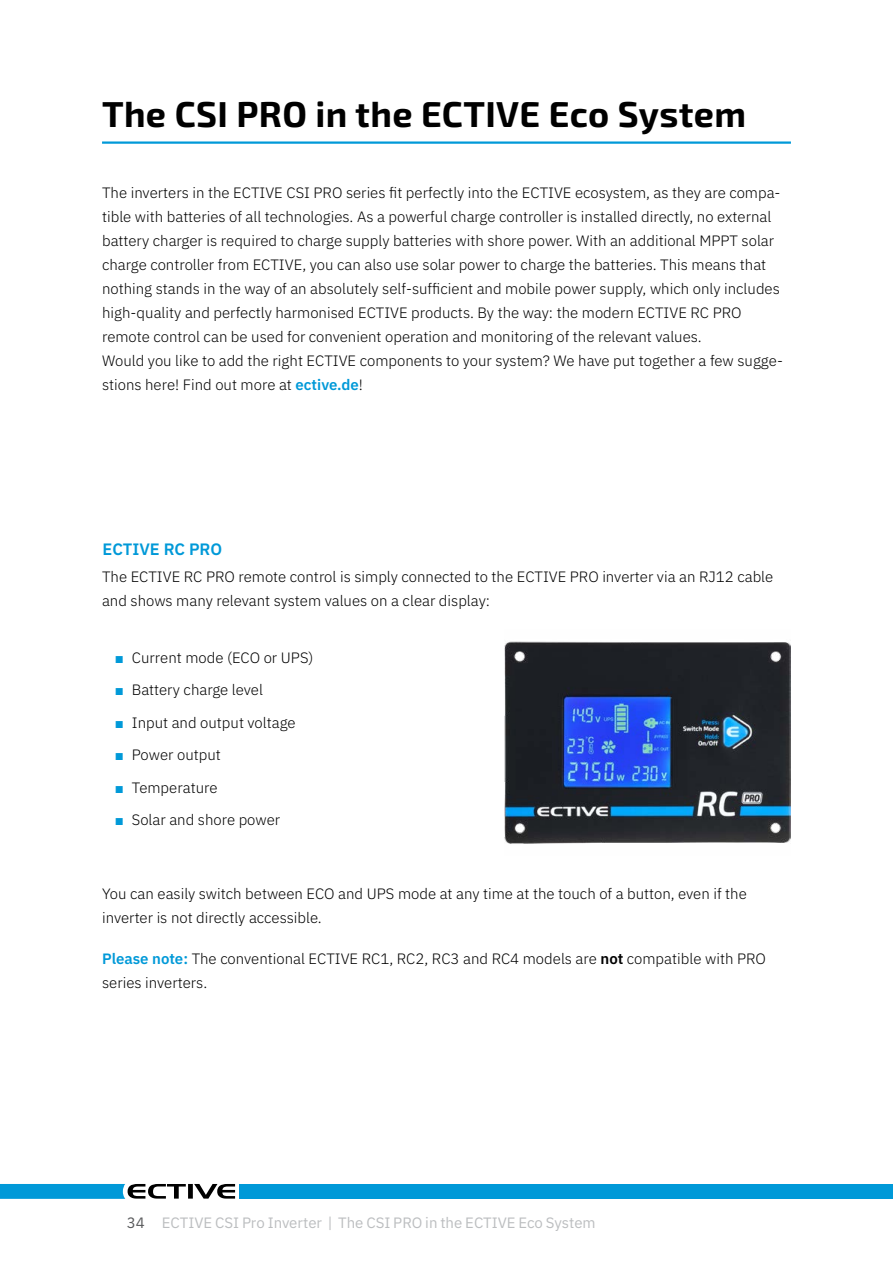
<style>
.page{position:relative;width:893px;height:1263px;background:#fff}
.page>*{position:absolute;margin:0;border:0;box-sizing:border-box;transform-origin:0 0}
.t1{font:700 36px "Exo 2";letter-spacing:.01em;color:#000}
.t2{font:600 16.5px "IBM Plex Sans";color:#0099d8}
.t3{font:300 15px/24px "IBM Plex Sans";color:#000}
.t4{font:15px "IBM Plex Sans";color:#bcbec0}
.s1{font-weight:600;color:#0099d8}
.s2{font-family:"Arial";font-weight:700;color:#0099d8}
.s3{font-weight:600}
.s4{color:#58595b}
</style>
<div class="page">
<svg style="left:0;top:1184px;width:235px;height:15px"></svg>
<div style="left:240px;top:1184px;width:653px;height:15px;background:#0099d8"></div>
<hr style="left:102px;top:141px;width:689px;height:3px;background:#0099d8">
<img style="left:504px;top:641px;width:287px;height:203px">
<h1 class="t1" style="left:102px;top:93px;width:645px">The CSI PRO in the ECTIVE Eco System</h1>
<p class="t3" style="left:102px;top:179px;width:682px">The inverters in the ECTIVE CSI PRO series fit perfectly into the ECTIVE ecosystem, as they are compa&shy;tible with batteries of all technologies. As a powerful charge controller is installed directly, no external battery charger is required to charge supply batteries with shore power. With an additional MPPT solar charge controller from ECTIVE, you can also use solar power to charge the batteries. This means that nothing stands in the way of an absolutely self-sufficient and mobile power supply, which only includes high-quality and perfectly harmonised ECTIVE products. By the way: the modern ECTIVE RC PRO remote control can be used for convenient operation and monitoring of the relevant values.<br>Would you like to add the right ECTIVE components to your system? We have put together a few sugge&shy;stions here! Find out more at <span class="s1">ective.de</span>!</p>
<p class="t2" style="left:102px;top:536px;width:121px">ECTIVE RC PRO</p>
<p class="t3" style="left:102px;top:563px;width:673px">The ECTIVE RC PRO remote control is simply connected to the ECTIVE PRO inverter via an RJ12 cable and shows many relevant system values on a clear display:</p>
<p class="t3" style="left:115px;top:644px;width:200px"><span class="s2">■</span> Current mode (ECO or UPS)</p>
<p class="t3" style="left:115px;top:676px;width:150px"><span class="s2">■</span> Battery charge level</p>
<p class="t3" style="left:115px;top:709px;width:182px"><span class="s2">■</span> Input and output voltage</p>
<p class="t3" style="left:115px;top:741px;width:108px"><span class="s2">■</span> Power output</p>
<p class="t3" style="left:115px;top:774px;width:104px"><span class="s2">■</span> Temperature</p>
<p class="t3" style="left:115px;top:807px;width:167px"><span class="s2">■</span> Solar and shore power</p>
<p class="t3" style="left:102px;top:880px;width:646px">You can easily switch between ECO and UPS mode at any time at the touch of a button, even if the inverter is not directly accessible.</p>
<p class="t3" style="left:102px;top:945px;width:665px"><span class="s1">Please note:</span> The conventional ECTIVE RC1, RC2, RC3 and RC4 models are <span class="s3">not</span> compatible with PRO series inverters.</p>
<p class="t4" style="left:127px;top:1211px;width:470px"><span class="s4">34</span> ECTIVE CSI Pro Inverter | The CSI PRO in the ECTIVE Eco System</p>
</div>
